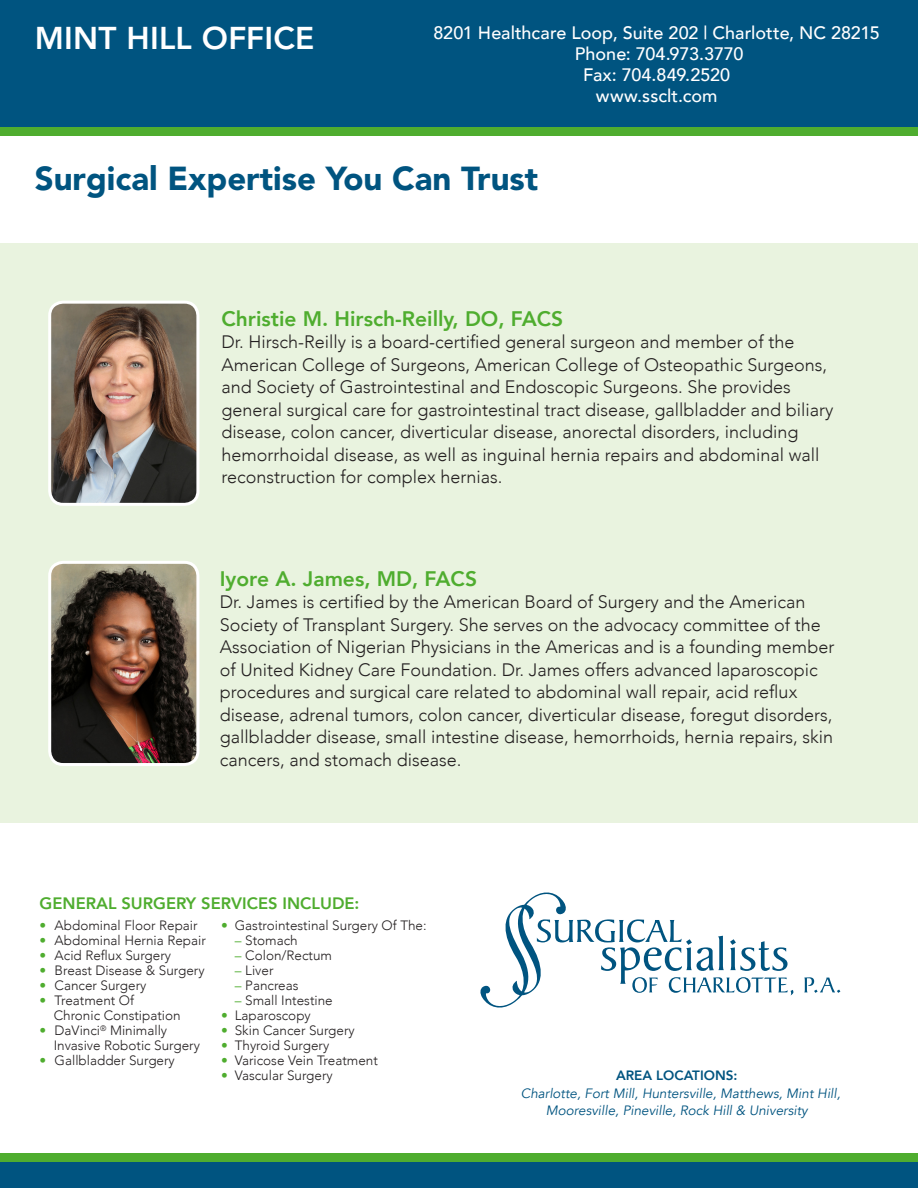
<style>
.page{position:relative;width:918px;height:1188px;background:#fff}
.page>*{position:absolute;margin:0;border:0;box-sizing:border-box;transform-origin:0 0}
.t1{font:900 33px "Avenir";color:#005480}
.Area_Heading{font:800 31.5px "Avenir";letter-spacing:.005em;color:#fff}
.Doc_Name{font:800 21px "Avenir";color:#4fad2f}
.Bio{font:800 21px "Avenir";color:#4fad2f}
.Bio-2{font:300 18px/22.5px "Avenir";color:#231f20}
.t2{font:500 18px "Avenir";color:#fff}
.t3{font:800 16.5px "Avenir";color:#4fad2f}
.t4{font:300 13.5px "Avenir";color:#231f20}
.t5{font:italic 13.5px "Avenir";color:#005480}
.t6{font:800 13.5px "Avenir";color:#005480}
.s1{color:#4fad2f}
</style>
<div class="page">
<div style="left:0;top:243px;width:918px;height:580px;background:#e9f3df"></div>
<div style="left:0;top:10px;width:918px;height:126px;background:#4fad2f"></div>
<div style="left:0;top:0;width:918px;height:127px;background:#005480"></div>
<div style="left:0;top:1154px;width:918px;height:34px;background:#4fad2f"></div>
<div style="left:0;top:1162px;width:918px;height:26px;background:#005480"></div>
<svg style="left:804px;top:977px;width:36px;height:16px"></svg>
<svg style="left:480px;top:892px;width:313px;height:116px"></svg>
<img style="left:52px;top:303px;width:145px;height:199px">
<div style="left:48px;top:301px;width:151px;height:205px;border:3px solid #fff;border-radius:14px"></div>
<img style="left:52px;top:563px;width:145px;height:199px">
<div style="left:48px;top:561px;width:151px;height:205px;border:3px solid #fff;border-radius:14px"></div>
<p class="Area_Heading" style="left:35px;top:14px;width:281px">MINT HILL OFFICE</p>
<p class="t2" style="left:433px;top:17px;width:448px">8201 Healthcare Loop, Suite 202 | Charlotte, NC 28215</p>
<p class="t2" style="left:575px;top:38px;width:170px">Phone: 704.973.3770</p>
<p class="t2" style="left:583px;top:59px;width:149px">Fax: 704.849.2520</p>
<p class="t2" style="left:596px;top:80px;width:123px">www.ssclt.com</p>
<p class="t1" style="left:35px;top:159px;width:505px">Surgical Expertise You Can Trust</p>
<p class="Doc_Name" style="left:221px;top:302px;width:343px">Christie M. Hirsch-Reilly, DO, FACS</p>
<p class="Bio-2" style="left:221px;top:331px;width:614px">Dr. Hirsch-Reilly is a board-certified general surgeon and member of the American College of Surgeons, American College of Osteopathic Surgeons, and Society of Gastrointestinal and Endoscopic Surgeons. She provides general surgical care for gastrointestinal tract disease, gallbladder and biliary disease, colon cancer, diverticular disease, anorectal disorders, including hemorrhoidal disease, as well as inguinal hernia repairs and abdominal wall reconstruction for complex hernias.</p>
<p class="Bio" style="left:220px;top:562px;width:259px">Iyore A. James, MD, FACS</p>
<p class="Bio-2" style="left:220px;top:591px;width:616px">Dr. James is certified by the American Board of Surgery and the American Society of Transplant Surgery. She serves on the advocacy committee of the Association of Nigerian Physicians in the Americas and is a founding member of United Kidney Care Foundation. Dr. James offers advanced laparoscopic procedures and surgical care related to abdominal wall repair, acid reflux disease, adrenal tumors, colon cancer, diverticular disease, foregut disorders, gallbladder disease, small intestine disease, hemorrhoids, hernia repairs, skin cancers, and stomach disease.</p>
<p class="t3" style="left:40px;top:891px;width:321px">GENERAL SURGERY SERVICES INCLUDE:</p>
<p class="t4" style="left:40px;top:918px;width:160px"><span class="s1">•</span> Abdominal Floor Repair</p>
<p class="t4" style="left:40px;top:933px;width:168px"><span class="s1">•</span> Abdominal Hernia Repair</p>
<p class="t4" style="left:40px;top:948px;width:133px"><span class="s1">•</span> Acid Reflux Surgery</p>
<p class="t4" style="left:40px;top:963px;width:167px"><span class="s1">•</span> Breast Disease &amp; Surgery</p>
<p class="t4" style="left:40px;top:978px;width:108px"><span class="s1">•</span> Cancer Surgery</p>
<p class="t4" style="left:40px;top:993px;width:96px"><span class="s1">•</span> Treatment Of</p>
<p class="t4" style="left:54px;top:1008px;width:129px">Chronic Constipation</p>
<p class="t4" style="left:40px;top:1023px;width:129px"><span class="s1">•</span> DaVinci<sup>®</sup> Minimally</p>
<p class="t4" style="left:54px;top:1038px;width:148px">Invasive Robotic Surgery</p>
<p class="t4" style="left:40px;top:1053px;width:137px"><span class="s1">•</span> Gallbladder Surgery</p>
<p class="t4" style="left:221px;top:917px;width:207px"><span class="s1">•</span> Gastrointestinal Surgery Of The:</p>
<p class="t4" style="left:235px;top:932px;width:65px"><span class="s1">–</span> Stomach</p>
<p class="t4" style="left:235px;top:947px;width:99px"><span class="s1">–</span> Colon/Rectum</p>
<p class="t4" style="left:235px;top:962px;width:40px"><span class="s1">–</span> Liver</p>
<p class="t4" style="left:235px;top:977px;width:65px"><span class="s1">–</span> Pancreas</p>
<p class="t4" style="left:235px;top:992px;width:100px"><span class="s1">–</span> Small Intestine</p>
<p class="t4" style="left:221px;top:1007px;width:91px"><span class="s1">•</span> Laparoscopy</p>
<p class="t4" style="left:221px;top:1022px;width:135px"><span class="s1">•</span> Skin Cancer Surgery</p>
<p class="t4" style="left:221px;top:1037px;width:110px"><span class="s1">•</span> Thyroid Surgery</p>
<p class="t4" style="left:221px;top:1052px;width:158px"><span class="s1">•</span> Varicose Vein Treatment</p>
<p class="t4" style="left:221px;top:1067px;width:113px"><span class="s1">•</span> Vascular Surgery</p>
<p class="t6" style="left:616px;top:1065px;width:123px">AREA LOCATIONS:</p>
<p class="t5" style="left:521px;top:1085px;width:321px">Charlotte, Fort Mill, Huntersville, Matthews, Mint Hill,</p>
<p class="t5" style="left:546px;top:1102px;width:263px">Mooresville, Pineville, Rock Hill &amp; University</p>
</div>
